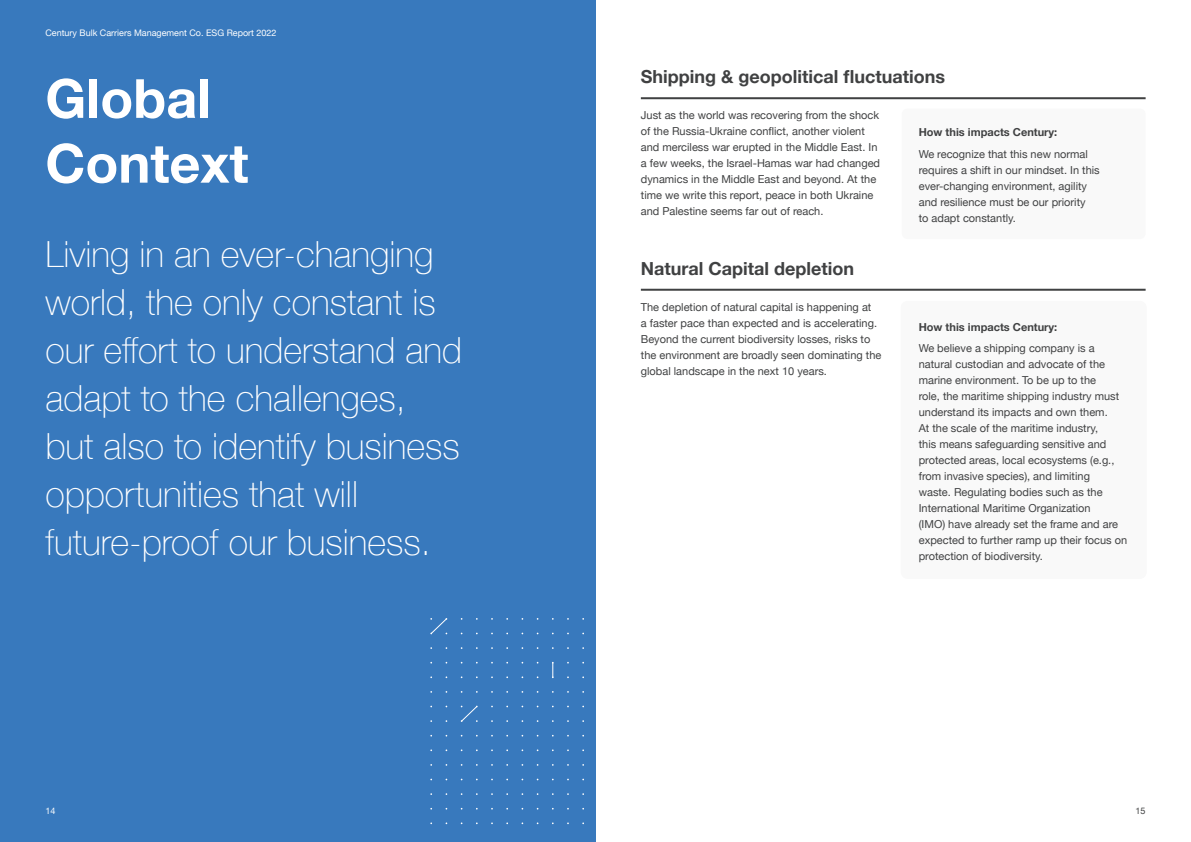
<style>
.page{position:relative;width:1191px;height:842px;background:#fff}
.page>*{position:absolute;margin:0;border:0;box-sizing:border-box;transform-origin:0 0}
.t1{font:700 54px/64.8px "Helvetica Neue";color:#fff}
.t2{font:100 36px/48px "Helvetica Neue";color:#fff}
.t3{font:700 18px "Helvetica Neue";color:#404142}
.t4{font:11px/16px "Helvetica Neue";color:#404142}
.t5{font:700 11px "Helvetica Neue";color:#404142}
.t6{font:9px "Helvetica Neue";color:#fff}
.t7{font:9px "Helvetica Neue";color:#404142}
</style>
<div class="page">
<div style="left:901px;top:301px;width:245px;height:277px;background:#f9f9f9;border-radius:6px"></div>
<div style="left:900px;top:301px;width:246px;height:278px;border:1px solid #f9f9f9;border-radius:6px"></div>
<div style="left:0;top:0;width:595px;height:842px;background:#3879bd"></div>
<hr style="left:641px;top:97px;width:504px;height:2px;background:#404142">
<hr style="left:641px;top:289px;width:504px;height:2px;background:#404142">
<svg style="left:430px;top:618px;width:138px;height:104px"></svg>
<div style="left:901px;top:109px;width:244px;height:130px;background:#f9f9f9;border-radius:6px"></div>
<p class="t6" style="left:45px;top:26px;width:233px">Century Bulk Carriers Management Co. ESG Report 2022</p>
<h1 class="t1" style="left:45px;top:68px;width:205px">Global<br>Context</h1>
<h2 class="t2" style="left:45px;top:229px;width:418px">Living in an ever-changing world, the only constant is our effort to understand and adapt to the challenges, but also to identify business opportunities that will future-proof our business.</h2>
<p class="t6" style="left:45px;top:804px;width:12px">14</p>
<h3 class="t3" style="left:641px;top:62px;width:306px">Shipping &amp; geopolitical fluctuations</h3>
<p class="t4" style="left:641px;top:108px;width:241px">Just as the world was recovering from the shock of the Russia-Ukraine conflict, another violent and merciless war erupted in the Middle East. In a few weeks, the Israel-Hamas war had changed dynamics in the Middle East and beyond. At the time we write this report, peace in both Ukraine and Palestine seems far out of reach.</p>
<h3 class="t3" style="left:641px;top:254px;width:215px">Natural Capital depletion</h3>
<p class="t4" style="left:641px;top:300px;width:242px">The depletion of natural capital is happening at<br>a faster pace than expected and is accelerating.<br>Beyond the current biodiversity losses, risks to the environment are broadly seen dominating the global landscape in the next 10 years.</p>
<p class="t5" style="left:918px;top:124px;width:140px">How this impacts Century:</p>
<p class="t4" style="left:918px;top:147px;width:182px">We recognize that this new normal requires a shift in our mindset. In this ever-changing environment, agility and resilience must be our priority<br>to adapt constantly.</p>
<p class="t5" style="left:918px;top:318px;width:140px">How this impacts Century:</p>
<p class="t4" style="left:918px;top:341px;width:210px">We believe a shipping company is a natural custodian and advocate of the marine environment. To be up to the<br>role, the maritime shipping industry must understand its impacts and own them.<br>At the scale of the maritime industry,<br>this means safeguarding sensitive and protected areas, local ecosystems (e.g., from invasive species), and limiting<br>waste. Regulating bodies such as the International Maritime Organization<br>(IMO) have already set the frame and are expected to further ramp up their focus on protection of biodiversity.</p>
<p class="t7" style="left:1135px;top:804px;width:12px">15</p>
</div>
